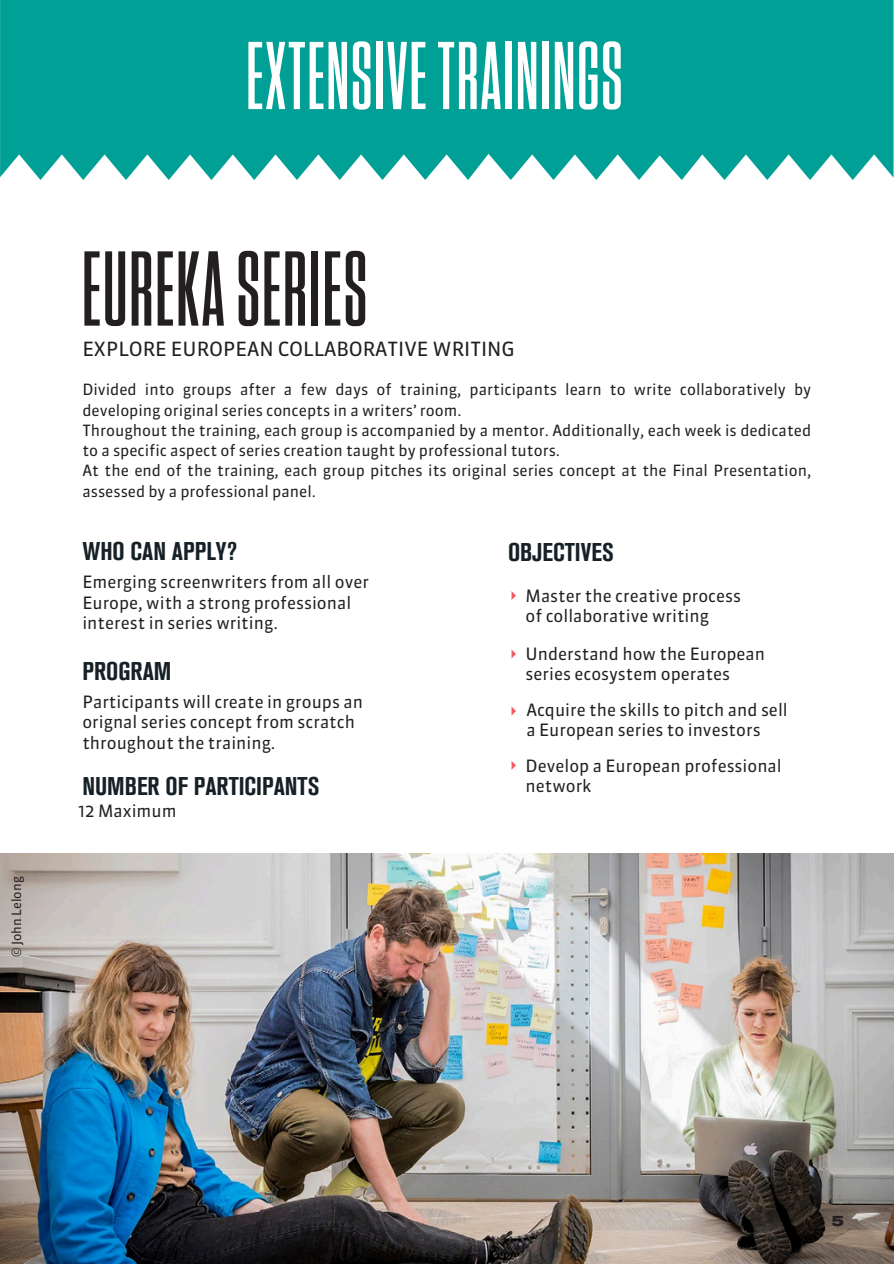
<style>
.page{position:relative;width:894px;height:1264px;background:#fff}
.page>*{position:absolute;margin:0;border:0;box-sizing:border-box;transform-origin:0 0}
.t1{font:106.05px "Tungsten Compressed Semibld";letter-spacing:.025em;color:#231f20}
.t2{font:96px "Tungsten Compressed Semibld";letter-spacing:.025em;color:#fff}
.t3{font:700 condensed 25.5px "Akzidenz Grotesk BQ";color:#162127}
.t4{font:19.5px "Sanuk";color:#231f20}
.t5{font:16.95px/20.2px "Sanuk";color:#231f20}
.t6{font:15.45px/20.2px "Sanuk";color:#231f20}
.t7{font:700 expanded 14.85px "Akzidenz Grotesk Pro";color:#231f20}
.t8{font:12.75px "Sanuk";color:#231f20}
</style>
<div class="page">
<svg style="left:511px;top:591px;width:5px;height:9px"></svg>
<svg style="left:511px;top:649px;width:5px;height:9px"></svg>
<svg style="left:511px;top:706px;width:5px;height:9px"></svg>
<img style="left:0;top:853px;width:893px;height:410px">
<svg style="left:511px;top:761px;width:5px;height:8px"></svg>
<svg style="left:0;top:0;width:893px;height:180px;fill:#00a096"></svg>
<h4 class="t2" style="left:246px;top:32px;width:377px">EXTENSIVETRAININGS</h4>
<h4 class="t8" style="left:9px;top:957px;width:82px;rotate:-90deg">© John Lelong</h4>
<h1 class="t1" style="left:82px;top:241px;width:286px">EUREKASERIES</h1>
<h1 class="t4" style="left:82px;top:337px;width:434px">EXPLORE EUROPEAN COLLABORATIVE WRITING</h1>
<p class="t6" style="left:82px;top:379px;width:730px">Divided into groups after a few days of training, participants learn to write collaboratively by developing original series concepts in a writers’ room.<br>Throughout the training, each group is accompanied by a mentor. Additionally, each week is dedicated to a specific aspect of series creation taught by professional tutors.<br>At the end of the training, each group pitches its original series concept at the Final Presentation, assessed by a professional panel.</p>
<h3 class="t3" style="left:82px;top:537px;width:156px">WHO CAN APPLY?</h3>
<h3 class="t5" style="left:82px;top:572px;width:288px">Emerging screenwriters from all over<br>Europe, with a strong professional interest in series writing.</h3>
<h4 class="t3" style="left:82px;top:656px;width:91px">PROGRAM</h4>
<h4 class="t5" style="left:82px;top:692px;width:282px">Participants will create in groups an orignal series concept from scratch throughout the training.</h4>
<h4 class="t3" style="left:82px;top:771px;width:238px">NUMBER OF PARTICIPANTS</h4>
<h4 class="t5" style="left:78px;top:800px;width:100px">12 Maximum</h4>
<h4 class="t3" style="left:508px;top:537px;width:107px">OBJECTIVES</h4>
<h4 class="t5" style="left:525px;top:585px;width:217px">Master the creative process of collaborative writing</h4>
<h2 class="t5" style="left:525px;top:643px;width:241px">Understand how the European series ecosystem operates</h2>
<h4 class="t5" style="left:526px;top:699px;width:263px">Acquire the skills to pitch and sell a European series to investors</h4>
<h2 class="t5" style="left:525px;top:755px;width:258px">Develop a European professional network</h2>
<p class="t7" style="left:831px;top:1211px;width:14px">5</p>
</div>
